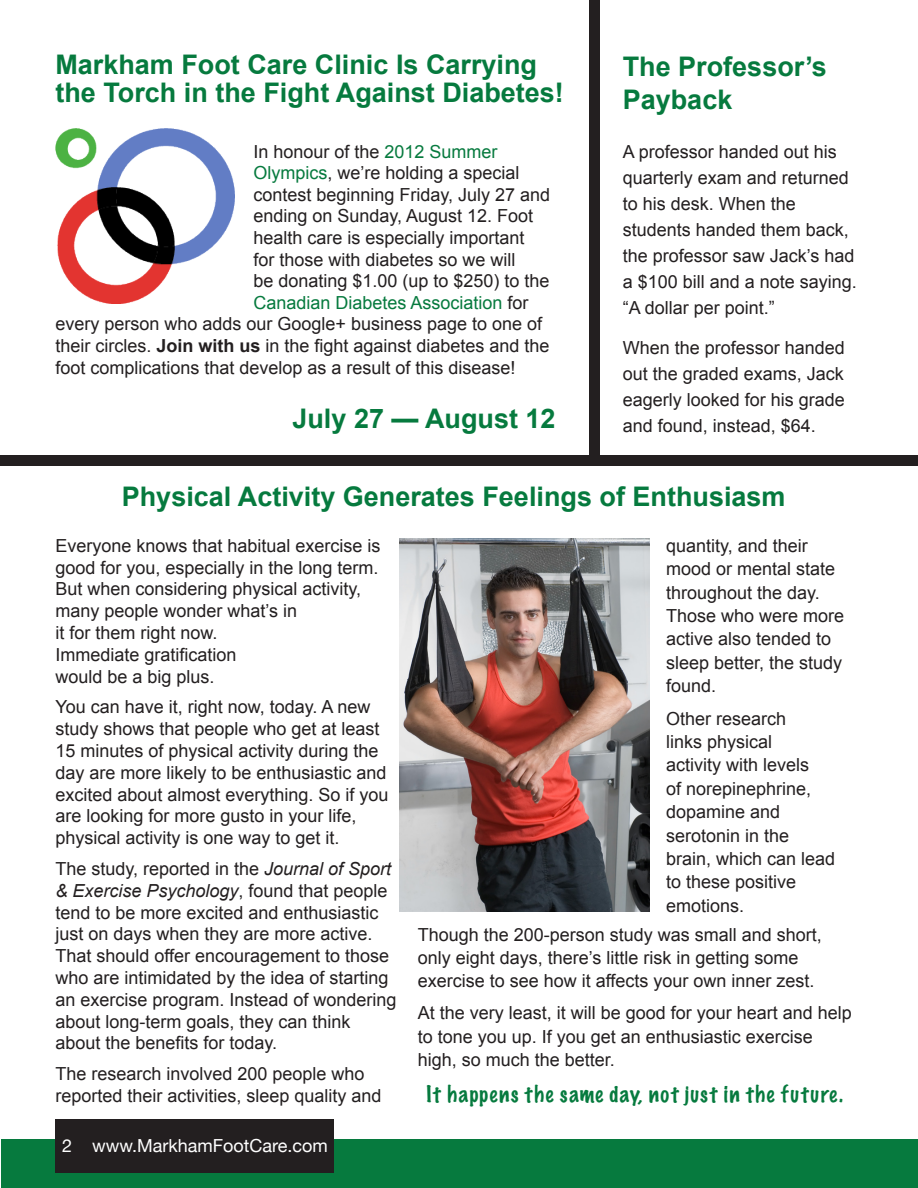
<style>
.page{position:relative;width:918px;height:1188px;background:#fff}
.page>*{position:absolute;margin:0;border:0;box-sizing:border-box;transform-origin:0 0}
.t1{font:700 27px/28.5px "Arial";color:#067a3e}
.t2{font:100 21px "Marker Felt";letter-spacing:.07em;color:#067a3e}
.t3{font:18px/21.8px "Arial";color:#231f20}
.t4{font:18px "Helvetica Neue";color:#fff}
.s1{color:#067a3e}
.s2{font-weight:700}
.s3{font-style:italic}
</style>
<div class="page">
<div style="left:1px;top:1140px;width:917px;height:48px;background:#067a3e"></div>
<div style="left:55px;top:1119px;width:279px;height:54px;background:#231f20"></div>
<div style="left:0;top:456px;width:918px;height:10px;background:#231f20"></div>
<div style="left:589px;top:0;width:11px;height:461px;background:#231f20"></div>
<img style="left:400px;top:539px;width:249px;height:373px">
<img style="left:55px;top:128px;width:179px;height:176px">
<p class="t1" style="left:55px;top:51px;width:510px">Markham Foot Care Clinic Is Carrying the Torch in the Fight Against Diabetes!</p>
<p class="t3" style="left:253px;top:141px;width:246px">In honour of the <span class="s1">2012 Summer</span></p>
<p class="t3" style="left:253px;top:162px;width:268px"><span class="s1">Olympics</span>, we’re holding a special</p>
<p class="t3" style="left:253px;top:184px;width:298px">contest beginning Friday, July 27 and</p>
<p class="t3" style="left:253px;top:205px;width:281px">ending on Sunday, August 12. Foot</p>
<p class="t3" style="left:253px;top:227px;width:273px">health care is especially important</p>
<p class="t3" style="left:253px;top:249px;width:264px">for those with diabetes so we will</p>
<p class="t3" style="left:253px;top:270px;width:298px">be donating $1.00 (up to $250) to the</p>
<p class="t3" style="left:55px;top:292px;width:496px;text-indent:198px"><span class="s1">Canadian Diabetes Association</span> for every person who adds our Google+ business page to one of their circles. <span class="s2">Join with us</span> in the fight against diabetes and the foot complications that develop as a result of this disease!</p>
<p class="t1" style="left:292px;top:405px;width:265px">July 27 — August 12</p>
<p class="t1" style="left:623px;top:53px;width:206px">The Professor’s</p>
<p class="t1" style="left:623px;top:86px;width:111px">Payback</p>
<p class="t3" style="left:623px;top:138px;width:236px;line-height:26.1px">A professor handed out his quarterly exam and returned to his desk. When the students handed them back, the professor saw Jack’s had a $100 bill and a note saying. “A dollar per point.”</p>
<p class="t3" style="left:623px;top:335px;width:224px;line-height:26.1px;text-align:justify">When the professor handed out the graded exams, Jack eagerly looked for his grade and found, instead, $64.</p>
<p class="t1" style="left:122px;top:483px;width:665px">Physical Activity Generates Feelings of Enthusiasm</p>
<p class="t3" style="left:55px;top:535px;width:327px">Everyone knows that habitual exercise is good for you, especially in the long term.<br>But when considering physical activity, many people wonder what’s in</p>
<p class="t3" style="left:55px;top:622px;width:164px">it for them right now.</p>
<p class="t3" style="left:55px;top:644px;width:183px">Immediate gratification</p>
<p class="t3" style="left:55px;top:666px;width:161px">would be a big plus.</p>
<p class="t3" style="left:55px;top:696px;width:335px">You can have it, right now, today. A new study shows that people who get at least 15 minutes of physical activity during the day are more likely to be enthusiastic and excited about almost everything. So if you are looking for more gusto in your life, physical activity is one way to get it.</p>
<p class="t3" style="left:55px;top:858px;width:343px">The study, reported in the <span class="s3">Journal of Sport &amp; Exercise Psychology</span>, found that people tend to be more excited and enthusiastic just on days when they are more active.<br>That should offer encouragement to those who are intimidated by the idea of starting an exercise program. Instead of wondering about long-term goals, they can think about the benefits for today.</p>
<p class="t3" style="left:55px;top:1063px;width:328px">The research involved 200 people who reported their activities, sleep quality and</p>
<p class="t3" style="left:666px;top:534px;width:180px;line-height:23.4px">quantity, and their mood or mental state throughout the day.<br>Those who were more active also tended to sleep better, the study found.</p>
<p class="t3" style="left:666px;top:707px;width:171px;line-height:23.4px">Other research<br>links physical<br>activity with levels<br>of norepinephrine, dopamine and serotonin in the brain, which can lead to these positive emotions.</p>
<p class="t3" style="left:418px;top:923px;width:406px;line-height:23.2px">Though the 200-person study was small and short, only eight days, there’s little risk in getting some exercise to see how it affects your own inner zest.</p>
<p class="t3" style="left:418px;top:1002px;width:436px;line-height:23.2px">At the very least, it will be good for your heart and help to tone you up. If you get an enthusiastic exercise high, so much the better.</p>
<p class="t2" style="left:426px;top:1077px;width:418px">It happens the same day, not just in the future.</p>
<p class="t4" style="left:62px;top:1130px;width:267px">2 www.MarkhamFootCare.com</p>
</div>
